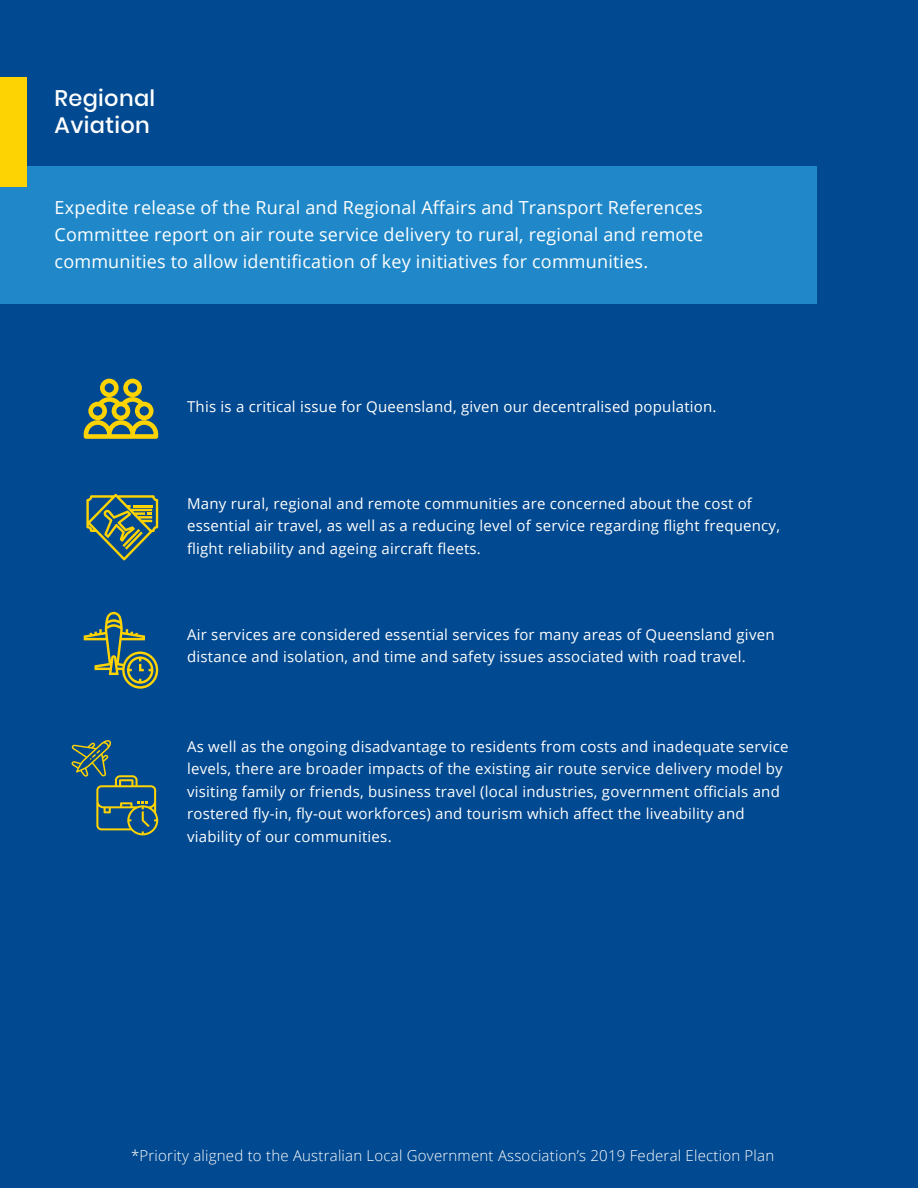
<style>
.page{position:relative;width:918px;height:1188px;background:#014990}
.page>*{position:absolute;margin:0;border:0;box-sizing:border-box;transform-origin:0 0}
.t1{font:500 22.5px/27px "Poppins";letter-spacing:.015em;color:#fff}
.t2{font:18px/27px "Open Sans";letter-spacing:.01em;color:#fff;text-align:justify}
.t3{font:15px/22.5px "Open Sans";letter-spacing:.015em;color:#fff}
.t4{font:300 15px "Open Sans";letter-spacing:.015em;color:#fff}
</style>
<div class="page">
<div style="left:0;top:166px;width:816px;height:138px;background:#2088c9"></div>
<div style="left:0;top:77px;width:27px;height:110px;background:#fed304"></div>
<svg style="left:84px;top:379px;width:74px;height:60px"></svg>
<svg style="left:86px;top:494px;width:72px;height:67px"></svg>
<svg style="left:84px;top:612px;width:74px;height:77px"></svg>
<svg style="left:71px;top:740px;width:87px;height:95px"></svg>
<h1 class="t1" style="left:55px;top:85px;width:102px">Regional<br>Aviation</h1>
<p class="t2" style="left:55px;top:193px;width:650px">Expedite release of the Rural and Regional Affairs and Transport References Committee report on air route service delivery to rural, regional and remote communities to allow identification of key initiatives for communities.</p>
<p class="t3" style="left:187px;top:395px;width:531px">This is a critical issue for Queensland, given our decentralised population.</p>
<p class="t3" style="left:187px;top:492px;width:595px">Many rural, regional and remote communities are concerned about the cost of essential air travel, as well as a reducing level of service regarding flight frequency, flight reliability and ageing aircraft fleets.</p>
<p class="t3" style="left:187px;top:623px;width:589px">Air services are considered essential services for many areas of Queensland given distance and isolation, and time and safety issues associated with road travel.</p>
<p class="t3" style="left:187px;top:735px;width:603px">As well as the ongoing disadvantage to residents from costs and inadequate service levels, there are broader impacts of the existing air route service delivery model by visiting family or friends, business travel (local industries, government officials and rostered fly-in, fly-out workforces) and tourism which affect the liveability and viability of our communities.</p>
<p class="t4" style="left:131px;top:1145px;width:645px">*Priority aligned to the Australian Local Government Association’s 2019 Federal Election Plan</p>
</div>
